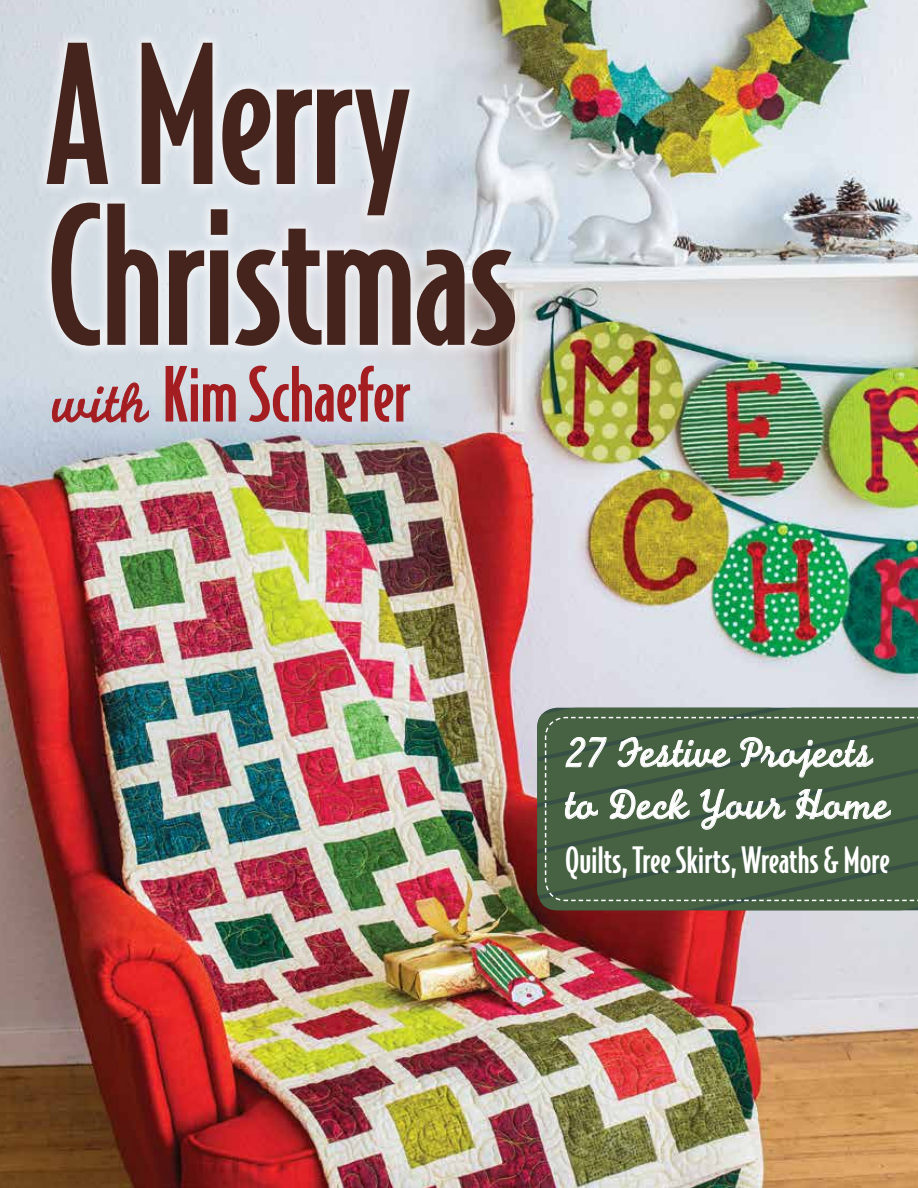
<style>
.page{position:relative;width:918px;height:1188px;background:#fff}
.page>*{position:absolute;margin:0;border:0;box-sizing:border-box;transform-origin:0 0}
.t1{font:500 183px/160.8px "Bodega Sans";letter-spacing:-.015em;color:#46241e}
.t2{font:500 72px "Bodega Sans";letter-spacing:-.01em;color:#a41d21}
.t3{font:43.35px/52.1px "Monoline Script";color:#fff}
.t4{font:500 34.5px "Bodega Sans";letter-spacing:-.005em;color:#fff}
.s1{font-family:"Monoline Script";font-weight:400;font-size:57.9px}
</style>
<div class="page">
<img style="left:0;top:0;width:918px;height:1188px">
<svg style="left:537px;top:708px;width:381px;height:202px;background:#4e684c"></svg>
<div style="left:34px;top:30px;width:494px;height:329px;background:#fff;opacity:.69"></div>
<svg style="left:52px;top:382px;width:97px;height:41px;background:#c4b8c2"></svg>
<h1 class="t1" style="left:46px;top:31px;width:473px">A Merry<br>Christmas</h1>
<h2 class="t2" style="left:52px;top:351px;width:360px"><span class="s1">with</span> Kim Schaefer</h2>
<p class="t3" style="left:565px;top:726px;width:326px">27 Festive Projects to Deck Your Home</p>
<p class="t4" style="left:565px;top:840px;width:326px">Quilts, Tree Skirts, Wreaths &amp; More</p>
</div>
